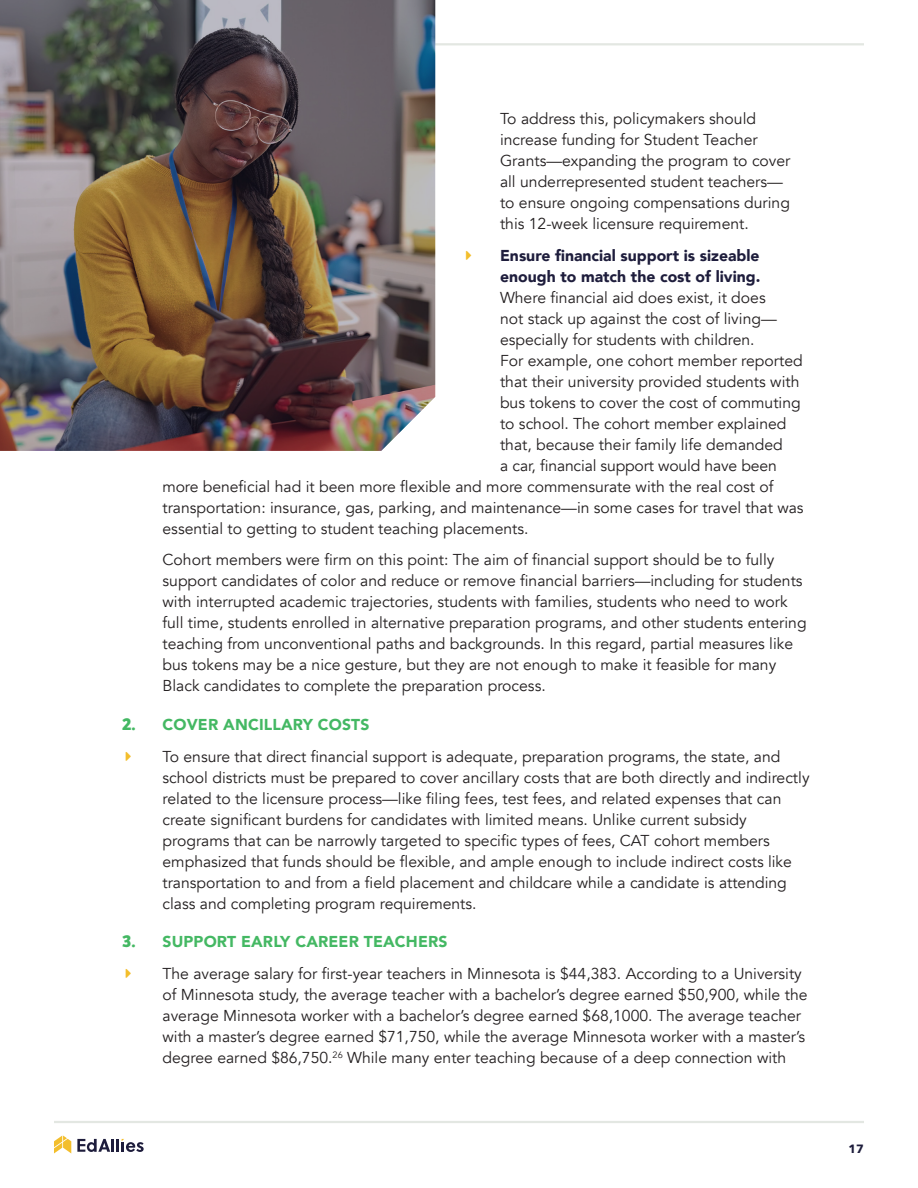
<style>
.page{position:relative;width:918px;height:1188px;background:#fff}
.page>*{position:absolute;margin:0;border:0;box-sizing:border-box;transform-origin:0 0}
.CAT_Body_Bullet_Indent{font:15.75px/21px "Avenir";color:#231f20}
.CAT_Body_Bullet_Indent-2{font:900 15.75px "Avenir";color:#1e1d3c}
.CAT_Subhead_2{font:900 15.75px "Avenir";letter-spacing:.01em;color:#44b863}
.t1{font:700 12px "Avenir Next";color:#1e1d3c}
.s1{font-family:"Bree";font-weight:700;font-size:18px}
</style>
<div class="page">
<hr style="left:54px;top:43px;width:810px;height:2px;background:#e3e7e2">
<img style="left:0;top:0;width:435px;height:451px">
<svg style="left:77px;top:1139px;width:67px;height:13px"></svg>
<svg style="left:54px;top:1136px;width:17px;height:17px"></svg>
<hr style="left:54px;top:1121px;width:810px;height:2px;background:#e3e7e2">
<p class="CAT_Body_Bullet_Indent" style="left:500px;top:108px;width:292px">To address this, policymakers should increase funding for Student Teacher Grants—expanding the program to cover all underrepresented student teachers— to ensure ongoing compensations during this 12-week licensure requirement.</p>
<p class="CAT_Body_Bullet_Indent-2" style="left:500px;top:242px;width:261px">Ensure financial support is sizeable</p>
<p class="CAT_Body_Bullet_Indent-2" style="left:500px;top:263px;width:262px">enough to match the cost of living.</p>
<p class="CAT_Body_Bullet_Indent" style="left:500px;top:287px;width:267px">Where financial aid does exist, it does</p>
<p class="CAT_Body_Bullet_Indent" style="left:500px;top:308px;width:278px">not stack up against the cost of living—</p>
<p class="CAT_Body_Bullet_Indent" style="left:500px;top:329px;width:256px">especially for students with children.</p>
<p class="CAT_Body_Bullet_Indent" style="left:500px;top:350px;width:304px">For example, one cohort member reported</p>
<p class="CAT_Body_Bullet_Indent" style="left:500px;top:371px;width:301px">that their university provided students with</p>
<p class="CAT_Body_Bullet_Indent" style="left:500px;top:392px;width:302px">bus tokens to cover the cost of commuting</p>
<p class="CAT_Body_Bullet_Indent" style="left:500px;top:413px;width:288px">to school. The cohort member explained</p>
<p class="CAT_Body_Bullet_Indent" style="left:500px;top:434px;width:284px">that, because their family life demanded</p>
<p class="CAT_Body_Bullet_Indent" style="left:500px;top:455px;width:278px">a car, financial support would have been</p>
<p class="CAT_Body_Bullet_Indent" style="left:163px;top:476px;width:613px">more beneficial had it been more flexible and more commensurate with the real cost of</p>
<p class="CAT_Body_Bullet_Indent" style="left:163px;top:497px;width:643px">transportation: insurance, gas, parking, and maintenance—in some cases for travel that was</p>
<p class="CAT_Body_Bullet_Indent" style="left:163px;top:518px;width:367px">essential to getting to student teaching placements.</p>
<p class="CAT_Body_Bullet_Indent" style="left:163px;top:550px;width:646px">Cohort members were firm on this point: The aim of financial support should be to fully support candidates of color and reduce or remove financial barriers—including for students with interrupted academic trajectories, students with families, students who need to work full time, students enrolled in alternative preparation programs, and other students entering teaching from unconventional paths and backgrounds. In this regard, partial measures like bus tokens may be a nice gesture, but they are not enough to make it feasible for many Black candidates to complete the preparation process.</p>
<p class="CAT_Subhead_2" style="left:122px;top:711px;width:249px"><span class="s1">2.</span> COVER ANCILLARY COSTS</p>
<p class="CAT_Body_Bullet_Indent" style="left:163px;top:746px;width:649px">To ensure that direct financial support is adequate, preparation programs, the state, and school districts must be prepared to cover ancillary costs that are both directly and indirectly related to the licensure process—like filing fees, test fees, and related expenses that can create significant burdens for candidates with limited means. Unlike current subsidy programs that can be narrowly targeted to specific types of fees, CAT cohort members emphasized that funds should be flexible, and ample enough to include indirect costs like transportation to and from a field placement and childcare while a candidate is attending class and completing program requirements.</p>
<p class="CAT_Subhead_2" style="left:122px;top:928px;width:327px"><span class="s1">3.</span> SUPPORT EARLY CAREER TEACHERS</p>
<p class="CAT_Body_Bullet_Indent" style="left:163px;top:963px;width:646px">The average salary for first-year teachers in Minnesota is $44,383. According to a University of Minnesota study, the average teacher with a bachelor’s degree earned $50,900, while the average Minnesota worker with a bachelor’s degree earned $68,1000. The average teacher with a master’s degree earned $71,750, while the average Minnesota worker with a master’s degree earned $86,750.<sup>26</sup> While many enter teaching because of a deep connection with</p>
<p class="t1" style="left:848px;top:1139px;width:17px">17</p>
</div>
